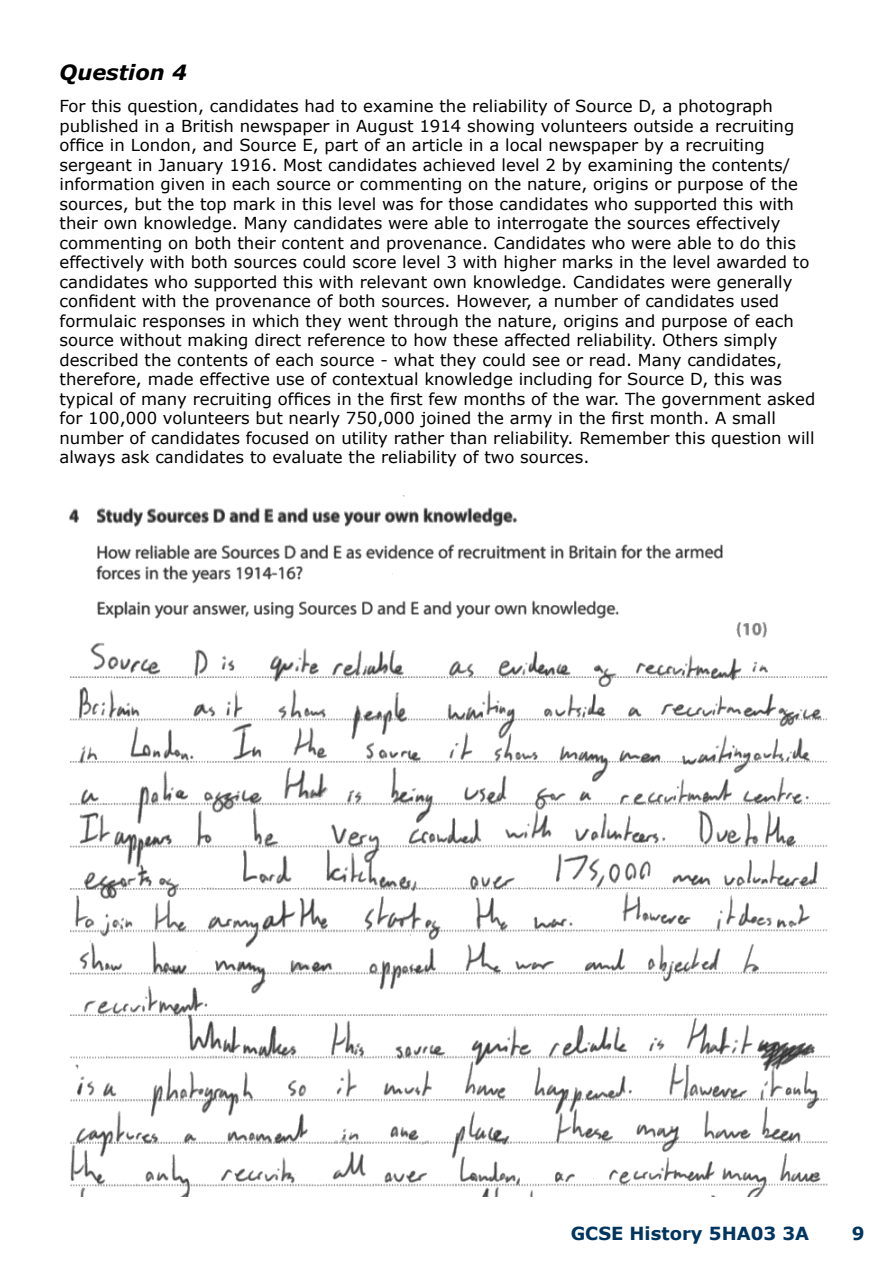
<style>
.page{position:relative;width:893px;height:1263px;background:#fff}
.page>*{position:absolute;margin:0;border:0;box-sizing:border-box;transform-origin:0 0}
.t1{font:italic 700 21px "Verdana";color:#000}
.t2{font:700 18px "Verdana";color:#00355f}
.t3{font:16.5px/19.5px "Verdana";color:#000}
</style>
<div class="page">
<img style="left:69px;top:495px;width:761px;height:701px">
<p class="t1" style="left:60px;top:57px;width:129px">Question 4</p>
<p class="t3" style="left:60px;top:96px;width:757px">For this question, candidates had to examine the reliability of Source D, a photograph published in a British newspaper in August 1914 showing volunteers outside a recruiting office in London, and Source E, part of an article in a local newspaper by a recruiting sergeant in January 1916. Most candidates achieved level 2 by examining the contents/ information given in each source or commenting on the nature, origins or purpose of the sources, but the top mark in this level was for those candidates who supported this with their own knowledge. Many candidates were able to interrogate the sources effectively commenting on both their content and provenance. Candidates who were able to do this effectively with both sources could score level 3 with higher marks in the level awarded to candidates who supported this with relevant own knowledge. Candidates were generally confident with the provenance of both sources. However, a number of candidates used formulaic responses in which they went through the nature, origins and purpose of each source without making direct reference to how these affected reliability. Others simply described the contents of each source - what they could see or read. Many candidates, therefore, made effective use of contextual knowledge including for Source D, this was typical of many recruiting offices in the first few months of the war. The government asked for 100,000 volunteers but nearly 750,000 joined the army in the first month. A small number of candidates focused on utility rather than reliability. Remember this question will always ask candidates to evaluate the reliability of two sources.</p>
<p class="t2" style="left:571px;top:1221px;width:240px">GCSE History 5HA03 3A</p>
<p class="t2" style="left:852px;top:1221px;width:14px">9</p>
</div>
